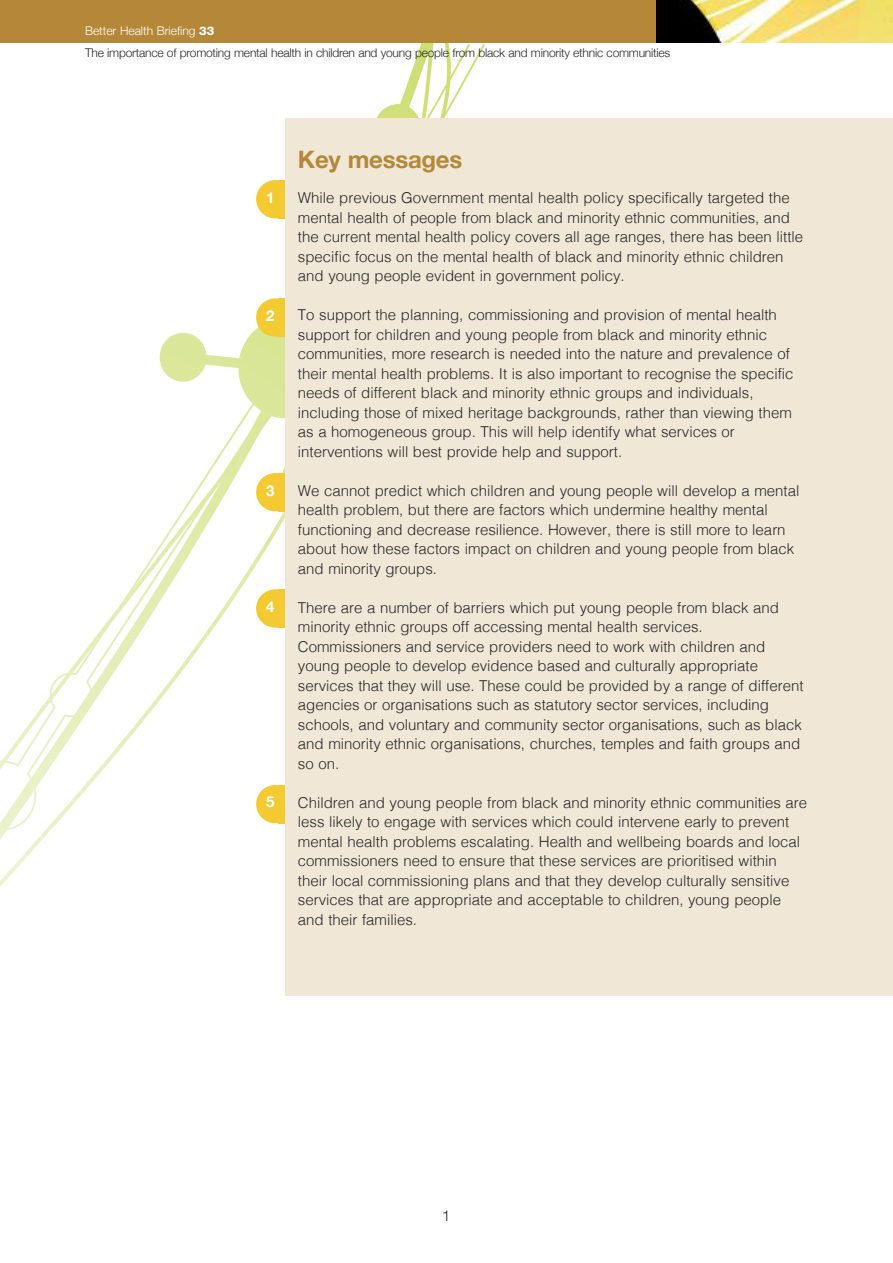
<style>
.page{position:relative;width:893px;height:1263px;background:#fff}
.page>*{position:absolute;margin:0;border:0;box-sizing:border-box;transform-origin:0 0}
.t1{font:700 24px "Helvetica Neue";letter-spacing:-.01em;color:#b58839}
.t2{font:300 15px/19.5px "Helvetica";color:#272627}
.t3{font:700 15px "Helvetica Neue";color:#fff}
.t4{font:300 15px "Helvetica Neue";color:#272627}
.t5{font:300 12px/22.5px "Helvetica Neue";letter-spacing:-.015em;color:#272627}
.s1{color:#fff}
.s2{font-family:"Helvetica Neue LT";font-weight:800;color:#fff}
</style>
<div class="page">
<svg style="left:0;top:43px;width:457px;height:953px"></svg>
<div style="left:279px;top:589px;width:16px;height:39px;background:#f3ca32"></div>
<div style="left:256px;top:589px;width:38px;height:39px;background:#f3ca32;border-radius:50%"></div>
<div style="left:279px;top:785px;width:16px;height:38px;background:#f3ca32"></div>
<div style="left:256px;top:785px;width:38px;height:38px;background:#f3ca32;border-radius:50%"></div>
<div style="left:279px;top:298px;width:16px;height:39px;background:#f3ca32"></div>
<div style="left:256px;top:298px;width:38px;height:39px;background:#f3ca32;border-radius:50%"></div>
<div style="left:279px;top:473px;width:16px;height:38px;background:#f3ca32"></div>
<div style="left:256px;top:473px;width:38px;height:38px;background:#f3ca32;border-radius:50%"></div>
<div style="left:279px;top:180px;width:16px;height:38px;background:#f3ca32"></div>
<div style="left:256px;top:180px;width:38px;height:38px;background:#f3ca32;border-radius:50%"></div>
<div style="left:0;top:0;width:657px;height:43px;background:#b58839"></div>
<img style="left:657px;top:0;width:236px;height:43px">
<div style="left:285px;top:118px;width:608px;height:877px;background:#f0e7d7"></div>
<p class="t5" style="left:85px;top:19px;width:587px"><span class="s1">Better Health Briefing</span> <span class="s2">33<br></span>The importance of promoting mental health in children and young people from black and minority ethnic communities</p>
<p class="t3" style="left:266px;top:188px;width:10px">1</p>
<p class="t3" style="left:266px;top:306px;width:10px">2</p>
<p class="t3" style="left:266px;top:481px;width:10px">3</p>
<p class="t3" style="left:266px;top:597px;width:10px">4</p>
<p class="t3" style="left:266px;top:793px;width:10px">5</p>
<h1 class="t1" style="left:298px;top:145px;width:166px">Key messages</h1>
<p class="t2" style="left:298px;top:190px;width:507px">While previous Government mental health policy specifically targeted the mental health of people from black and minority ethnic communities, and the current mental health policy covers all age ranges, there has been little specific focus on the mental health of black and minority ethnic children and young people evident in government policy.</p>
<p class="t2" style="left:298px;top:307px;width:497px">To support the planning, commissioning and provision of mental health support for children and young people from black and minority ethnic communities, more research is needed into the nature and prevalence of their mental health problems. It is also important to recognise the specific needs of different black and minority ethnic groups and individuals, including those of mixed heritage backgrounds, rather than viewing them as a homogeneous group. This will help identify what services or interventions will best provide help and support.</p>
<p class="t2" style="left:298px;top:482px;width:503px">We cannot predict which children and young people will develop a mental health problem, but there are factors which undermine healthy mental functioning and decrease resilience. However, there is still more to learn about how these factors impact on children and young people from black and minority groups.</p>
<p class="t2" style="left:298px;top:599px;width:507px">There are a number of barriers which put young people from black and minority ethnic groups off accessing mental health services.<br>Commissioners and service providers need to work with children and young people to develop evidence based and culturally appropriate services that they will use. These could be provided by a range of different agencies or organisations such as statutory sector services, including schools, and voluntary and community sector organisations, such as black and minority ethnic organisations, churches, temples and faith groups and so on.</p>
<p class="t2" style="left:298px;top:794px;width:511px">Children and young people from black and minority ethnic communities are less likely to engage with services which could intervene early to prevent mental health problems escalating. Health and wellbeing boards and local commissioners need to ensure that these services are prioritised within their local commissioning plans and that they develop culturally sensitive services that are appropriate and acceptable to children, young people and their families.</p>
<p class="t4" style="left:442px;top:1206px;width:10px">1</p>
</div>
